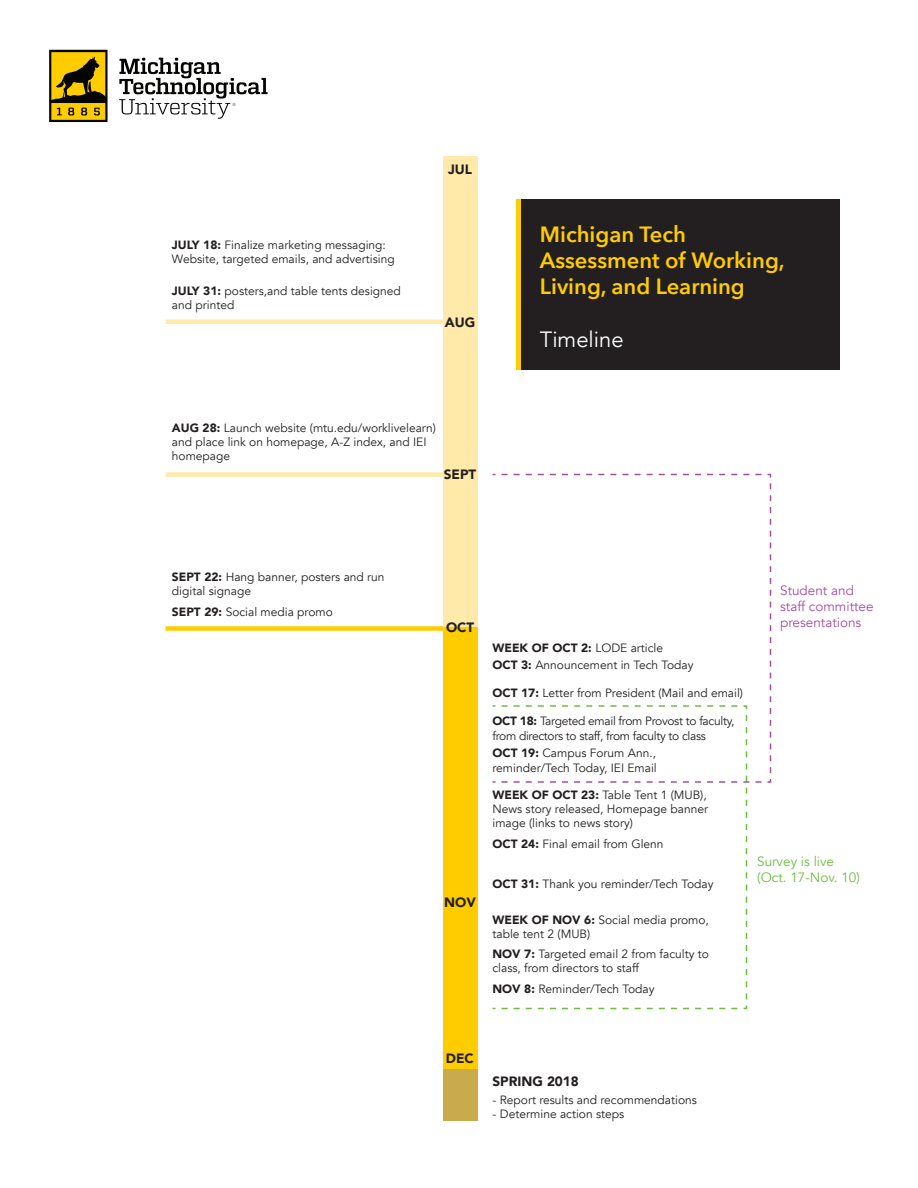
<style>
.page{position:relative;width:918px;height:1188px;background:#fff}
.page>*{position:absolute;margin:0;border:0;box-sizing:border-box;transform-origin:0 0}
.t1{font:600 22.05px/26.4px "Avenir Next";color:#fc0}
.t2{font:22.05px "Avenir";color:#fff}
.t3{font:13.5px/16.2px "Avenir";color:#a74f9e}
.t4{font:900 13.5px "Avenir";color:#231f20}
.t5{font:13.5px/16.2px "Avenir";color:#6dbd44}
.t6{font:12px/14.4px "Avenir";color:#231f20}
.t7{font:12px/17.5px "Avenir";letter-spacing:-.025em;color:#231f20}
.s1{font-weight:900}
</style>
<div class="page">
<div style="left:443px;top:157px;width:34px;height:775px;background:#ffeaaa"></div>
<div style="left:166px;top:626px;width:277px;height:5px;background:#fc0"></div>
<hr style="left:166px;top:320px;width:277px;height:4px;background:#ffeaaa">
<div style="left:166px;top:472px;width:277px;height:5px;background:#ffeaaa"></div>
<div style="left:443px;top:1068px;width:34px;height:53px;background:#c9ab4b"></div>
<div style="left:443px;top:627px;width:34px;height:441px;background:#fc0"></div>
<svg style="left:49px;top:50px;width:59px;height:72px;background:#9b7d03"></svg>
<svg style="left:119px;top:58px;width:149px;height:61px"></svg>
<div style="left:516px;top:199px;width:324px;height:171px;background:#231f20"></div>
<hr style="left:516px;top:199px;width:4px;height:171px;background:#fc0">
<svg style="left:493px;top:473px;width:279px;height:537px"></svg>
<p class="t6" style="left:172px;top:238px;width:224px"><span class="s1">JULY 18:</span> Finalize marketing messaging:<br>Website, targeted emails, and advertising</p>
<p class="t6" style="left:172px;top:284px;width:231px"><span class="s1">JULY 31:</span> posters,and table tents designed and printed</p>
<p class="t4" style="left:448px;top:158px;width:26px">JUL</p>
<p class="t4" style="left:445px;top:310px;width:32px">AUG</p>
<p class="t6" style="left:172px;top:420px;width:265px"><span class="s1">AUG 28:</span> Launch website (mtu.edu/worklivelearn) and place link on homepage, A-Z index, and IEI homepage</p>
<h5 class="t4" style="left:444px;top:463px;width:34px">SEPT</h5>
<p class="t1" style="left:540px;top:220px;width:246px">Michigan Tech<br>Assessment of Working,<br>Living, and Learning</p>
<p class="t2" style="left:540px;top:327px;width:85px">Timeline</p>
<p class="t6" style="left:172px;top:570px;width:214px"><span class="s1">SEPT 22:</span> Hang banner, posters and run digital signage</p>
<p class="t6" style="left:172px;top:604px;width:162px"><span class="s1">SEPT 29:</span> Social media promo</p>
<p class="t4" style="left:446px;top:615px;width:30px">OCT</p>
<p class="t4" style="left:444px;top:891px;width:33px">NOV</p>
<p class="t6" style="left:493px;top:639px;width:203px;line-height:17px"><span class="s1">WEEK OF OCT 2:</span> LODE article<br><span class="s1">OCT 3:</span> Announcement in Tech Today</p>
<p class="t6" style="left:493px;top:686px;width:252px"><span class="s1">OCT 17:</span> Letter from President (Mail and email)</p>
<p class="t7" style="left:493px;top:713px;width:243px"><span class="s1">OCT 18:</span> Targeted email from Provost to faculty,</p>
<p class="t7" style="left:493px;top:727px;width:215px">from directors to staff, from faculty to class<br><span class="s1">OCT 19:</span> Campus Forum Ann.,</p>
<p class="t6" style="left:493px;top:761px;width:166px">reminder/Tech Today, IEI Email</p>
<p class="t6" style="left:493px;top:787px;width:217px;text-align:justify"><span class="s1">WEEK OF OCT 23:</span> Table Tent 1 (MUB), News story released, Homepage banner image (links to news story)</p>
<p class="t6" style="left:493px;top:837px;width:173px"><span class="s1">OCT 24:</span> Final email from Glenn</p>
<p class="t6" style="left:493px;top:877px;width:223px"><span class="s1">OCT 31:</span> Thank you reminder/Tech Today</p>
<p class="t6" style="left:493px;top:913px;width:218px"><span class="s1">WEEK OF NOV 6:</span> Social media promo, table tent 2 (MUB)</p>
<p class="t6" style="left:493px;top:947px;width:218px"><span class="s1">NOV 7:</span> Targeted email 2 from faculty to class, from directors to staff</p>
<p class="t6" style="left:493px;top:982px;width:163px"><span class="s1">NOV 8:</span> Reminder/Tech Today</p>
<p class="t3" style="left:780px;top:582px;width:95px">Student and staff committee presentations</p>
<p class="t5" style="left:757px;top:853px;width:104px">Survey is live (Oct. 17-Nov. 10)</p>
<h5 class="t4" style="left:446px;top:1047px;width:29px">DEC</h5>
<h5 class="t4" style="left:493px;top:1070px;width:88px">SPRING 2018</h5>
<p class="t6" style="left:493px;top:1093px;width:206px">- Report results and recommendations</p>
<p class="t6" style="left:493px;top:1107px;width:133px">- Determine action steps</p>
</div>
